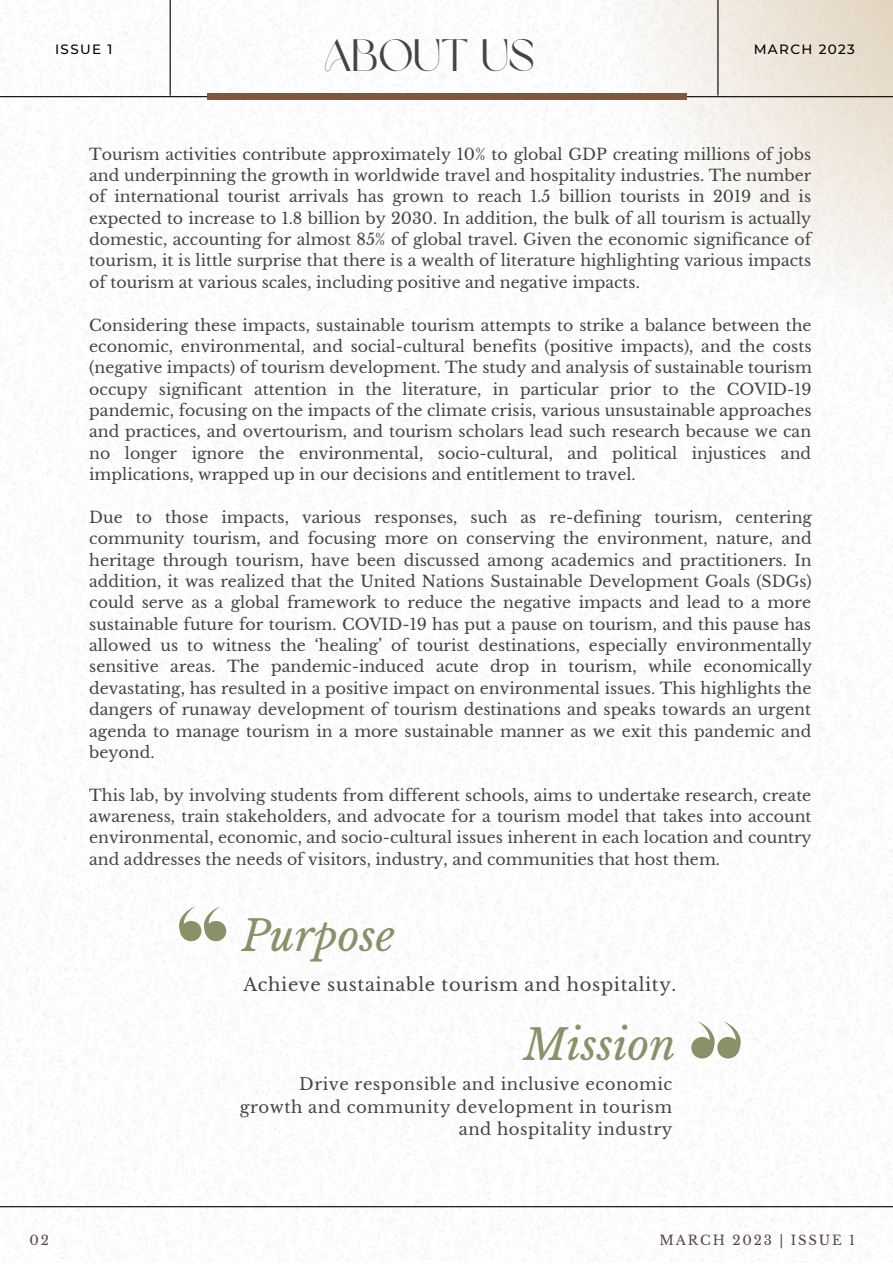
<style>
.page{position:relative;width:893px;height:1264px;background:#fff}
.page>*{position:absolute;margin:0;border:0;box-sizing:border-box;transform-origin:0 0}
.t1{font:45px "Brown Sugar";color:#444440}
.t2{font:italic 42px "Libre Baskerville";color:#8a9068}
.t3{font:18px "Libre Baskerville";letter-spacing:.035em;color:#444440}
.t4{font:16.5px/22.5px "Libre Baskerville";letter-spacing:.03em;color:#444440;text-align:right}
.t5{font:15.75px/21.3px "Libre Baskerville";color:#444440;text-align:justify}
.t6{font:500 13.5px "Montserrat";letter-spacing:.1em;color:#000}
.t7{font:13.2px "Libre Baskerville";letter-spacing:.14em;color:#544441}
</style>
<div class="page">
<hr style="left:0;top:1206px;width:892px;height:1px;background:#000">
<svg style="left:555px;top:0;width:337px;height:393px"></svg>
<hr style="left:0;top:96px;width:892px;height:1px;background:#000">
<hr style="left:170px;top:0;width:1px;height:96px;background:#000">
<hr style="left:717px;top:0;width:1px;height:96px;background:#000">
<div style="left:207px;top:93px;width:479px;height:7px;background:#7c583e"></div>
<svg style="left:179px;top:906px;width:47px;height:35px"></svg>
<svg style="left:691px;top:1021px;width:49px;height:37px"></svg>
<h1 class="t1" style="left:323px;top:38px;width:213px">ABOUT US</h1>
<p class="t6" style="left:55px;top:41px;width:59px">ISSUE 1</p>
<p class="t6" style="left:753px;top:41px;width:103px">MARCH 2023</p>
<p class="t5" style="left:89px;top:143px;width:723px">Tourism activities contribute approximately 10% to global GDP creating millions of jobs and underpinning the growth in worldwide travel and hospitality industries. The number of international tourist arrivals has grown to reach 1.5 billion tourists in 2019 and is expected to increase to 1.8 billion by 2030. In addition, the bulk of all tourism is actually domestic, accounting for almost 85% of global travel. Given the economic significance of tourism, it is little surprise that there is a wealth of literature highlighting various impacts of tourism at various scales, including positive and negative impacts.</p>
<p class="t5" style="left:89px;top:314px;width:724px">Considering these impacts, sustainable tourism attempts to strike a balance between the economic, environmental, and social-cultural benefits (positive impacts), and the costs (negative impacts) of tourism development. The study and analysis of sustainable tourism occupy significant attention in the literature, in particular prior to the COVID-19 pandemic, focusing on the impacts of the climate crisis, various unsustainable approaches and practices, and overtourism, and tourism scholars lead such research because we can no longer ignore the environmental, socio-cultural, and political injustices and implications, wrapped up in our decisions and entitlement to travel.</p>
<p class="t5" style="left:89px;top:506px;width:724px">Due to those impacts, various responses, such as re-defining tourism, centering community tourism, and focusing more on conserving the environment, nature, and heritage through tourism, have been discussed among academics and practitioners. In addition, it was realized that the United Nations Sustainable Development Goals (SDGs) could serve as a global framework to reduce the negative impacts and lead to a more sustainable future for tourism. COVID-19 has put a pause on tourism, and this pause has allowed us to witness the ‘healing’ of tourist destinations, especially environmentally sensitive areas. The pandemic-induced acute drop in tourism, while economically devastating, has resulted in a positive impact on environmental issues. This highlights the dangers of runaway development of tourism destinations and speaks towards an urgent agenda to manage tourism in a more sustainable manner as we exit this pandemic and beyond.</p>
<p class="t5" style="left:89px;top:784px;width:723px">This lab, by involving students from different schools, aims to undertake research, create awareness, train stakeholders, and advocate for a tourism model that takes into account environmental, economic, and socio-cultural issues inherent in each location and country and addresses the needs of visitors, industry, and communities that host them.</p>
<h2 class="t2" style="left:242px;top:909px;width:154px">Purpose</h2>
<p class="t3" style="left:243px;top:973px;width:434px">Achieve sustainable tourism and hospitality.</p>
<h2 class="t2" style="left:523px;top:1019px;width:153px">Mission</h2>
<p class="t4" style="left:240px;top:1073px;width:434px">Drive responsible and inclusive economic growth and community development in tourism and hospitality industry</p>
<p class="t7" style="left:29px;top:1232px;width:21px">02</p>
<p class="t7" style="left:659px;top:1232px;width:197px">MARCH 2023 | ISSUE 1</p>
</div>
